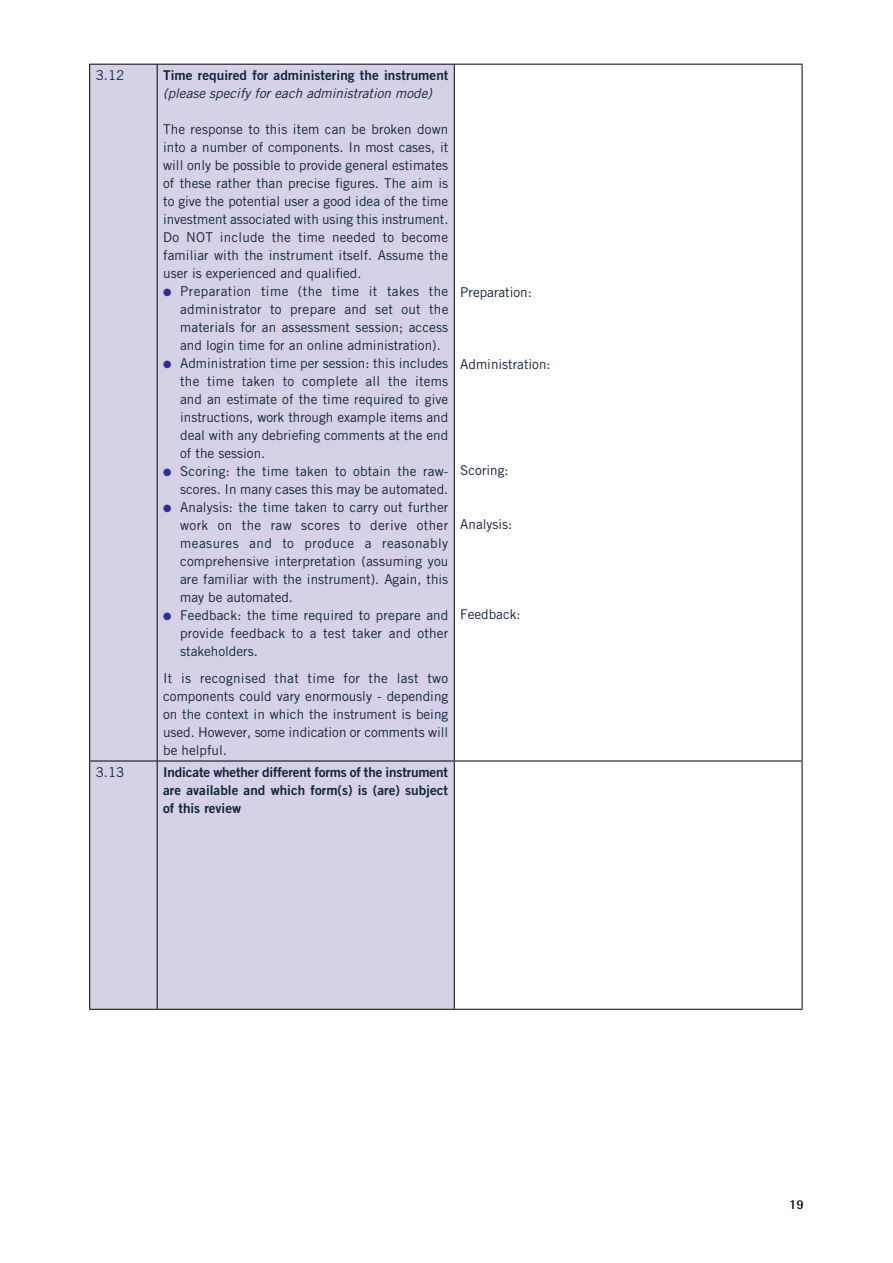
<style>
.page{position:relative;width:893px;height:1263px;background:#fff}
.page>*{position:absolute;margin:0;border:0;box-sizing:border-box;transform-origin:0 0}
.t1{font:13.5px/18px "Trade Gothic LT Std";color:#0f243d;text-align:justify}
.t2{font:13.5px/18px "Trade Gothic LT Std Bd 2";color:#0f243d;text-align:justify}
.t3{font:italic 13.5px "Trade Gothic LT Std";color:#0f243d}
.t4{font:700 13.5px "Rotis Semi Sans";color:#000}
.s1{color:#2d3188}
</style>
<div class="page">
<div style="left:90px;top:65px;width:364px;height:944px;background:#d5d1e6"></div>
<hr style="left:89px;top:64px;width:68px;height:1px;background:#000">
<hr style="left:89px;top:65px;width:1px;height:696px;background:#000">
<hr style="left:157px;top:64px;width:297px;height:1px;background:#000">
<hr style="left:157px;top:65px;width:1px;height:696px;background:#000">
<hr style="left:454px;top:64px;width:348px;height:1px;background:#000">
<hr style="left:454px;top:65px;width:1px;height:696px;background:#000">
<hr style="left:802px;top:65px;width:1px;height:696px;background:#000">
<hr style="left:89px;top:761px;width:68px;height:1px;background:#000">
<hr style="left:89px;top:761px;width:1px;height:248px;background:#000">
<hr style="left:157px;top:761px;width:297px;height:1px;background:#000">
<hr style="left:157px;top:761px;width:1px;height:248px;background:#000">
<hr style="left:454px;top:761px;width:348px;height:1px;background:#000">
<hr style="left:454px;top:761px;width:1px;height:248px;background:#000">
<hr style="left:802px;top:761px;width:1px;height:248px;background:#000">
<hr style="left:89px;top:1009px;width:68px;height:1px;background:#000">
<hr style="left:157px;top:1009px;width:297px;height:1px;background:#000">
<hr style="left:454px;top:1009px;width:348px;height:1px;background:#000">
<p class="t1" style="left:96px;top:66px;width:30px">3.12</p>
<p class="t2" style="left:163px;top:66px;width:287px">Time required for administering the instrument</p>
<p class="t3" style="left:163px;top:85px;width:270px">(please specify for each administration mode)</p>
<p class="t1" style="left:163px;top:120px;width:287px">The response to this item can be broken down into a number of components. In most cases, it will only be possible to provide general estimates of these rather than precise figures. The aim is to give the potential user a good idea of the time investment associated with using this instrument.<br>Do NOT include the time needed to become familiar with the instrument itself. Assume the user is experienced and qualified.</p>
<p class="t1" style="left:180px;top:282px;width:270px;text-indent:-17px"><span class="s1">●</span> Preparation time (the time it takes the administrator to prepare and set out the materials for an assessment session; access and login time for an online administration).</p>
<p class="t1" style="left:180px;top:354px;width:270px;text-indent:-17px"><span class="s1">●</span> Administration time per session: this includes the time taken to complete all the items and an estimate of the time required to give instructions, work through example items and deal with any debriefing comments at the end of the session.</p>
<p class="t1" style="left:163px;top:462px;width:287px;text-align:right"><span class="s1">●</span> Scoring: the time taken to obtain the raw&shy;scores. In many cases this may be automated.</p>
<p class="t1" style="left:180px;top:498px;width:270px;text-indent:-17px"><span class="s1">●</span> Analysis: the time taken to carry out further work on the raw scores to derive other measures and to produce a reasonably comprehensive interpretation (assuming you are familiar with the instrument). Again, this may be automated.</p>
<p class="t1" style="left:180px;top:606px;width:270px;text-indent:-17px"><span class="s1">●</span> Feedback: the time required to prepare and provide feedback to a test taker and other stakeholders.</p>
<p class="t1" style="left:163px;top:669px;width:287px">It is recognised that time for the last two components could vary enormously - depending on the context in which the instrument is being used. However, some indication or comments will be helpful.</p>
<p class="t1" style="left:96px;top:763px;width:30px">3.13</p>
<p class="t2" style="left:163px;top:763px;width:286px">Indicate whether different forms of the instrument are available and which form(s) is (are) subject of this review</p>
<p class="t1" style="left:460px;top:283px;width:73px">Preparation:</p>
<p class="t1" style="left:460px;top:355px;width:92px">Administration:</p>
<p class="t1" style="left:460px;top:461px;width:50px">Scoring:</p>
<p class="t1" style="left:460px;top:515px;width:54px">Analysis:</p>
<p class="t1" style="left:460px;top:605px;width:62px">Feedback:</p>
<p class="t4" style="left:789px;top:1196px;width:16px">19</p>
</div>
